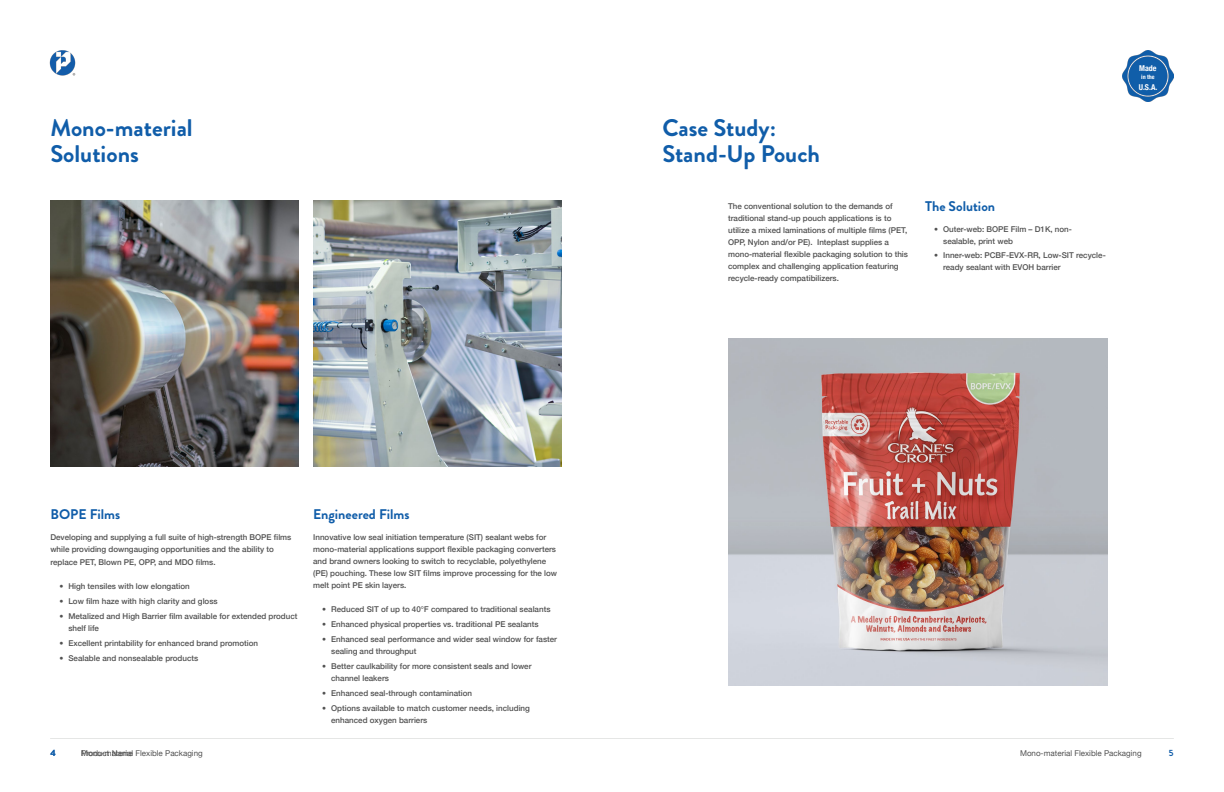
<style>
.page{position:relative;width:1224px;height:792px;background:#fff}
.page>*{position:absolute;margin:0;border:0;box-sizing:border-box;transform-origin:0 0}
.t1{font:700 24px/26px "Brandon Grotesque";color:#105da9}
.t2{font:700 14px "Brandon Grotesque";color:#105da9}
.t3{font:700 9px "Brandon Grotesque";color:#105da9}
.t4{font:500 8px/12px "Helvetica Neue";color:#515151}
.t5{font:8px "Helvetica Neue";color:#515151}
.t6{font:700 condensed 8px "Helvetica Neue";color:#fff}
.t7{font:700 condensed 6px "Helvetica Neue";color:#fff}
</style>
<div class="page">
<img style="left:313px;top:201px;width:249px;height:266px">
<img style="left:50px;top:201px;width:249px;height:266px">
<img style="left:1122px;top:50px;width:52px;height:52px">
<img style="left:728px;top:339px;width:380px;height:346px">
<hr style="left:50px;top:738px;width:1124px;height:1px;background:#e5e6e5">
<img style="left:49px;top:50px;width:27px;height:26px">
<h1 class="t1" style="left:50px;top:115px;width:144px">Mono-material<br>Solutions</h1>
<h2 class="t2" style="left:50px;top:505px;width:71px">BOPE Films</h2>
<p class="t4" style="left:50px;top:531px;width:242px;line-height:12.3px">Developing and supplying a full suite of high-strength BOPE films while providing downgauging opportunities and the ability to replace PET, Blown PE, OPP, and MDO films.</p>
<p class="t4" style="left:59px;top:580px;width:132px">• High tensiles with low elongation</p>
<p class="t4" style="left:59px;top:594px;width:160px">• Low film haze with high clarity and gloss</p>
<p class="t4" style="left:68px;top:609px;width:231px;text-indent:-9px">• Metalized and High Barrier film available for extended product shelf life</p>
<p class="t4" style="left:59px;top:636px;width:200px">• Excellent printability for enhanced brand promotion</p>
<p class="t4" style="left:59px;top:651px;width:140px">• Sealable and nonsealable products</p>
<h2 class="t2" style="left:313px;top:505px;width:98px">Engineered Films</h2>
<p class="t4" style="left:313px;top:531px;width:245px">Innovative low seal initiation temperature (SIT) sealant webs for mono-material applications support flexible packaging converters and brand owners looking to switch to recyclable, polyethylene (PE) pouching. These low SIT films improve processing for the low melt point PE skin layers.</p>
<p class="t4" style="left:322px;top:603px;width:230px">• Reduced SIT of up to 40℉ compared to traditional sealants</p>
<p class="t4" style="left:322px;top:618px;width:218px">• Enhanced physical properties vs. traditional PE sealants</p>
<p class="t4" style="left:331px;top:633px;width:227px;text-indent:-9px">• Enhanced seal performance and wider seal window for faster sealing and throughput</p>
<p class="t4" style="left:331px;top:659px;width:202px;text-indent:-9px">• Better caulkability for more consistent seals and lower channel leakers</p>
<p class="t4" style="left:322px;top:686px;width:151px">• Enhanced seal-through contamination</p>
<p class="t4" style="left:331px;top:701px;width:200px;text-indent:-9px">• Options available to match customer needs, including enhanced oxygen barriers</p>
<h1 class="t1" style="left:662px;top:115px;width:159px">Case Study:<br>Stand-Up Pouch</h1>
<p class="t4" style="left:728px;top:199px;width:181px">The conventional solution to the demands of traditional stand-up pouch applications is to utilize a mixed laminations of multiple films (PET, OPP, Nylon and/or PE). Inteplast supplies a mono-material flexible packaging solution to this complex and challenging application featuring recycle-ready compatibilizers.</p>
<h2 class="t2" style="left:925px;top:196px;width:71px">The Solution</h2>
<p class="t4" style="left:943px;top:222px;width:130px;text-indent:-9px">• Outer-web: BOPE Film – D1K, non&shy;sealable, print web</p>
<p class="t4" style="left:943px;top:249px;width:164px;text-indent:-9px">• Inner-web: PCBF-EVX-RR, Low-SIT recycle&shy;ready sealant with EVOH barrier</p>
<p class="t6" style="left:1139px;top:61px;width:19px">Made</p>
<p class="t7" style="left:1141px;top:72px;width:15px">in the</p>
<p class="t6" style="left:1139px;top:80px;width:20px">U.S.A.</p>
<p class="t3" style="left:50px;top:746px;width:7px">4</p>
<p class="t5" style="left:81px;top:747px;width:123px">Mono-material Flexible Packaging</p>
<p class="t5" style="left:1020px;top:747px;width:123px">Mono-material Flexible Packaging</p>
<p class="t3" style="left:1169px;top:746px;width:6px">5</p>
<p class="t5" style="left:81px;top:747px;width:53px">Pr duct Name</p>
</div>
